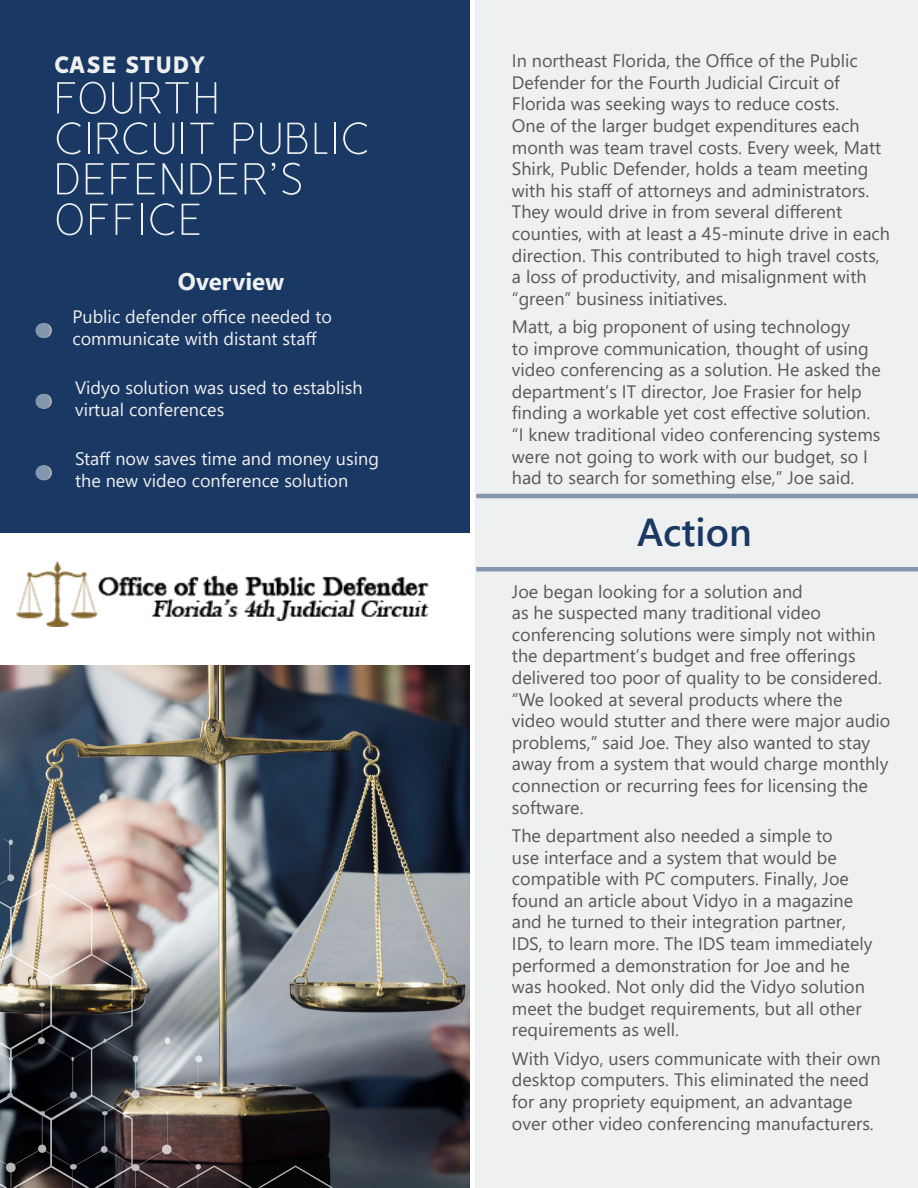
<style>
.page{position:relative;width:918px;height:1188px;background:#fff}
.page>*{position:absolute;margin:0;border:0;box-sizing:border-box;transform-origin:0 0}
.t1{font:100 51px/40.5px "Vision";color:#eff0f0}
.Heading2{font:600 39px "Segoe UI";color:#193863}
.Sub_Title{font:800 27px "Vision";letter-spacing:-.03em;color:#eff0f0}
.Heading1{font:700 24px "Segoe UI";color:#eff0f0}
.Body{font:18px/21.6px "Segoe UI";color:#57585a}
.Body-2{font:18px/21.6px "Segoe UI";color:#eff0f0}
</style>
<div class="page">
<div style="left:476px;top:0;width:442px;height:1188px;background:#eff0f0"></div>
<div style="left:0;top:0;width:469px;height:533px;background:#193863"></div>
<svg style="left:37px;top:465px;width:15px;height:15px"></svg>
<div style="left:35px;top:465px;width:15px;height:15px;background:#8497af;border-radius:50%"></div>
<svg style="left:37px;top:394px;width:15px;height:15px"></svg>
<div style="left:35px;top:394px;width:15px;height:15px;background:#8497af;border-radius:50%"></div>
<svg style="left:37px;top:323px;width:15px;height:15px"></svg>
<div style="left:35px;top:323px;width:15px;height:15px;background:#8497af;border-radius:50%"></div>
<img style="left:0;top:665px;width:469px;height:523px">
<svg style="left:258px;top:1165px;width:75px;height:23px;background:#121214"></svg>
<img style="left:0;top:839px;width:252px;height:349px">
<svg style="left:6px;top:1163px;width:10px;height:9px"></svg>
<div style="left:70px;top:1164px;width:7px;height:6px;background:#b6b6b8;border-radius:50%"></div>
<svg style="left:101px;top:1146px;width:7px;height:7px"></svg>
<div style="left:131px;top:1164px;width:9px;height:7px;background:#c4c0c0;border-radius:50%"></div>
<hr style="left:476px;top:567px;width:442px;height:4px;background:#8497af">
<hr style="left:476px;top:494px;width:442px;height:4px;background:#8497af">
<img style="left:16px;top:561px;width:413px;height:66px">
<p class="Sub_Title" style="left:53px;top:48px;width:155px">CASE STUDY</p>
<p class="t1" style="left:53px;top:76px;width:319px">FOURTH<br>CIRCUIT PUBLIC<br>DEFENDER’S<br>OFFICE</p>
<p class="Heading1" style="left:178px;top:258px;width:108px">Overview</p>
<p class="Body-2" style="left:72px;top:305px;width:261px">Public defender office needed to communicate with distant staff</p>
<p class="Body-2" style="left:75px;top:375px;width:289px">Vidyo solution was used to establish virtual conferences</p>
<p class="Body-2" style="left:75px;top:446px;width:305px">Staff now saves time and money using the new video conference solution</p>
<p class="Body" style="left:512px;top:48px;width:380px">In northeast Florida, the Office of the Public Defender for the Fourth Judicial Circuit of Florida was seeking ways to reduce costs.<br>One of the larger budget expenditures each month was team travel costs. Every week, Matt Shirk, Public Defender, holds a team meeting with his staff of attorneys and administrators.<br>They would drive in from several different counties, with at least a 45-minute drive in each direction. This contributed to high travel costs, a loss of productivity, and misalignment with “green” business initiatives.</p>
<p class="Body" style="left:512px;top:314px;width:370px">Matt, a big proponent of using technology<br>to improve communication, thought of using video conferencing as a solution. He asked the department’s IT director, Joe Frasier for help finding a workable yet cost effective solution. “I knew traditional video conferencing systems were not going to work with our budget, so I had to search for something else,” Joe said.</p>
<p class="Heading2" style="left:637px;top:495px;width:116px">Action</p>
<p class="Body" style="left:512px;top:579px;width:380px">Joe began looking for a solution and<br>as he suspected many traditional video conferencing solutions were simply not within the department’s budget and free offerings delivered too poor of quality to be considered. “We looked at several products where the video would stutter and there were major audio problems,” said Joe. They also wanted to stay away from a system that would charge monthly connection or recurring fees for licensing the software.</p>
<p class="Body" style="left:512px;top:823px;width:362px">The department also needed a simple to<br>use interface and a system that would be compatible with PC computers. Finally, Joe found an article about Vidyo in a magazine and he turned to their integration partner, IDS, to learn more. The IDS team immediately performed a demonstration for Joe and he was hooked. Not only did the Vidyo solution meet the budget requirements, but all other requirements as well.</p>
<p class="Body" style="left:512px;top:1046px;width:370px">With Vidyo, users communicate with their own desktop computers. This eliminated the need for any propriety equipment, an advantage over other video conferencing manufacturers.</p>
</div>
